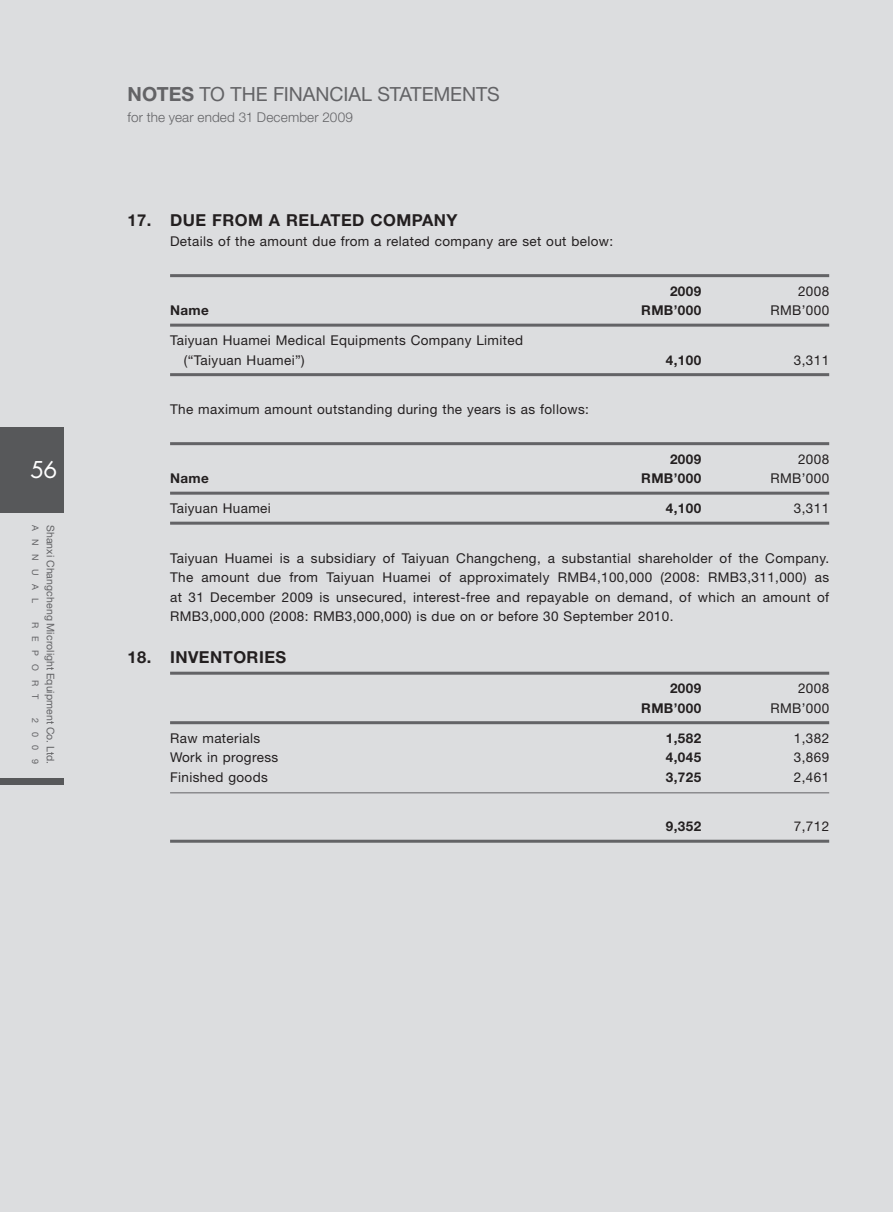
<style>
.page{position:relative;width:893px;height:1212px;background:#dcdddf}
.page>*{position:absolute;margin:0;border:0;box-sizing:border-box;transform-origin:0 0}
.t1{font:22.5px "Futura Std";color:#fff}
.t2{font:19.5px "Helvetica Neue LT Std";letter-spacing:-.005em;color:#636366}
.t3{font:700 16.5px "Helvetica Neue LT Std";letter-spacing:.03em;color:#231f20}
.t4{font:13.5px/19.5px "Helvetica Neue LT Std";letter-spacing:.03em;color:#231f20}
.t5{font:700 13.5px "Helvetica Neue LT Std";letter-spacing:.03em;color:#231f20}
.t6{font:300 13.5px "Helvetica Neue LT Std";letter-spacing:.01em;color:#636366}
.t7{font:10.5px "Helvetica Neue LT Std";letter-spacing:.005em;color:#636366}
.t8{font:9px "Helvetica Neue LT Std";letter-spacing:.935em;color:#636366}
.s1{font-weight:700}
</style>
<div class="page">
<div style="left:0;top:427px;width:64px;height:85px;background:#57585a"></div>
<div style="left:0;top:778px;width:64px;height:7px;background:#57585a"></div>
<hr style="left:170px;top:274px;width:659px;height:3px;background:#636366">
<hr style="left:170px;top:324px;width:659px;height:3px;background:#636366">
<hr style="left:170px;top:373px;width:659px;height:3px;background:#636366">
<hr style="left:170px;top:442px;width:659px;height:3px;background:#636366">
<hr style="left:170px;top:492px;width:659px;height:3px;background:#636366">
<hr style="left:170px;top:522px;width:659px;height:3px;background:#636366">
<hr style="left:170px;top:672px;width:659px;height:3px;background:#636366">
<hr style="left:170px;top:721px;width:659px;height:3px;background:#636366">
<hr style="left:170px;top:792px;width:659px;height:1px;background:#636366">
<hr style="left:170px;top:840px;width:659px;height:3px;background:#636366">
<h1 class="t1" style="left:30px;top:456px;width:29px">56</h1>
<p class="t8" style="left:39px;top:525px;width:80px;rotate:90deg">ANNUAL</p>
<p class="t8" style="left:39px;top:622px;width:79px;rotate:90deg">REPORT</p>
<p class="t8" style="left:39px;top:718px;width:47px;rotate:90deg">2009</p>
<p class="t7" style="left:54px;top:525px;width:241px;rotate:90deg">Shanxi Changcheng Microlight Equipment Co. Ltd.</p>
<h2 class="t2" style="left:128px;top:87px;width:374px"><span class="s1">NOTES</span> TO THE FINANCIAL STATEMENTS</h2>
<p class="t6" style="left:128px;top:112px;width:227px">for the year ended 31 December 2009</p>
<p class="t3" style="left:128px;top:214px;width:331px">17. DUE FROM A RELATED COMPANY</p>
<p class="t4" style="left:170px;top:233px;width:445px">Details of the amount due from a related company are set out below:</p>
<p class="t5" style="left:670px;top:286px;width:33px">2009</p>
<p class="t4" style="left:798px;top:283px;width:33px">2008</p>
<p class="t5" style="left:170px;top:305px;width:40px">Name</p>
<p class="t5" style="left:641px;top:305px;width:62px">RMB’000</p>
<p class="t4" style="left:770px;top:302px;width:60px">RMB’000</p>
<p class="t4" style="left:184px;top:332px;width:341px;text-indent:-14px">Taiyuan Huamei Medical Equipments Company Limited (“Taiyuan Huamei”)</p>
<p class="t5" style="left:666px;top:355px;width:37px">4,100</p>
<p class="t4" style="left:794px;top:352px;width:37px">3,311</p>
<p class="t4" style="left:170px;top:401px;width:420px">The maximum amount outstanding during the years is as follows:</p>
<p class="t5" style="left:670px;top:454px;width:33px">2009</p>
<p class="t4" style="left:798px;top:451px;width:33px">2008</p>
<p class="t5" style="left:170px;top:473px;width:40px">Name</p>
<p class="t5" style="left:641px;top:473px;width:62px">RMB’000</p>
<p class="t4" style="left:770px;top:470px;width:60px">RMB’000</p>
<p class="t4" style="left:170px;top:500px;width:102px">Taiyuan Huamei</p>
<p class="t5" style="left:666px;top:503px;width:37px">4,100</p>
<p class="t4" style="left:794px;top:500px;width:37px">3,311</p>
<p class="t4" style="left:170px;top:550px;width:661px;text-align:justify">Taiyuan Huamei is a subsidiary of Taiyuan Changcheng, a substantial shareholder of the Company.<br>The amount due from Taiyuan Huamei of approximately RMB4,100,000 (2008: RMB3,311,000) as at 31 December 2009 is unsecured, interest-free and repayable on demand, of which an amount of RMB3,000,000 (2008: RMB3,000,000) is due on or before 30 September 2010.</p>
<p class="t3" style="left:128px;top:651px;width:160px">18. INVENTORIES</p>
<p class="t5" style="left:670px;top:683px;width:33px">2009</p>
<p class="t4" style="left:798px;top:680px;width:33px">2008</p>
<p class="t5" style="left:641px;top:703px;width:62px">RMB’000</p>
<p class="t4" style="left:770px;top:700px;width:60px">RMB’000</p>
<p class="t4" style="left:170px;top:730px;width:92px">Raw materials</p>
<p class="t5" style="left:666px;top:733px;width:37px">1,582</p>
<p class="t4" style="left:794px;top:730px;width:37px">1,382</p>
<p class="t4" style="left:170px;top:749px;width:110px">Work in progress</p>
<p class="t5" style="left:666px;top:752px;width:37px">4,045</p>
<p class="t4" style="left:794px;top:749px;width:37px">3,869</p>
<p class="t4" style="left:170px;top:769px;width:99px">Finished goods</p>
<p class="t5" style="left:666px;top:772px;width:37px">3,725</p>
<p class="t4" style="left:794px;top:769px;width:37px">2,461</p>
<p class="t5" style="left:666px;top:821px;width:37px">9,352</p>
<p class="t4" style="left:794px;top:818px;width:37px">7,712</p>
</div>
